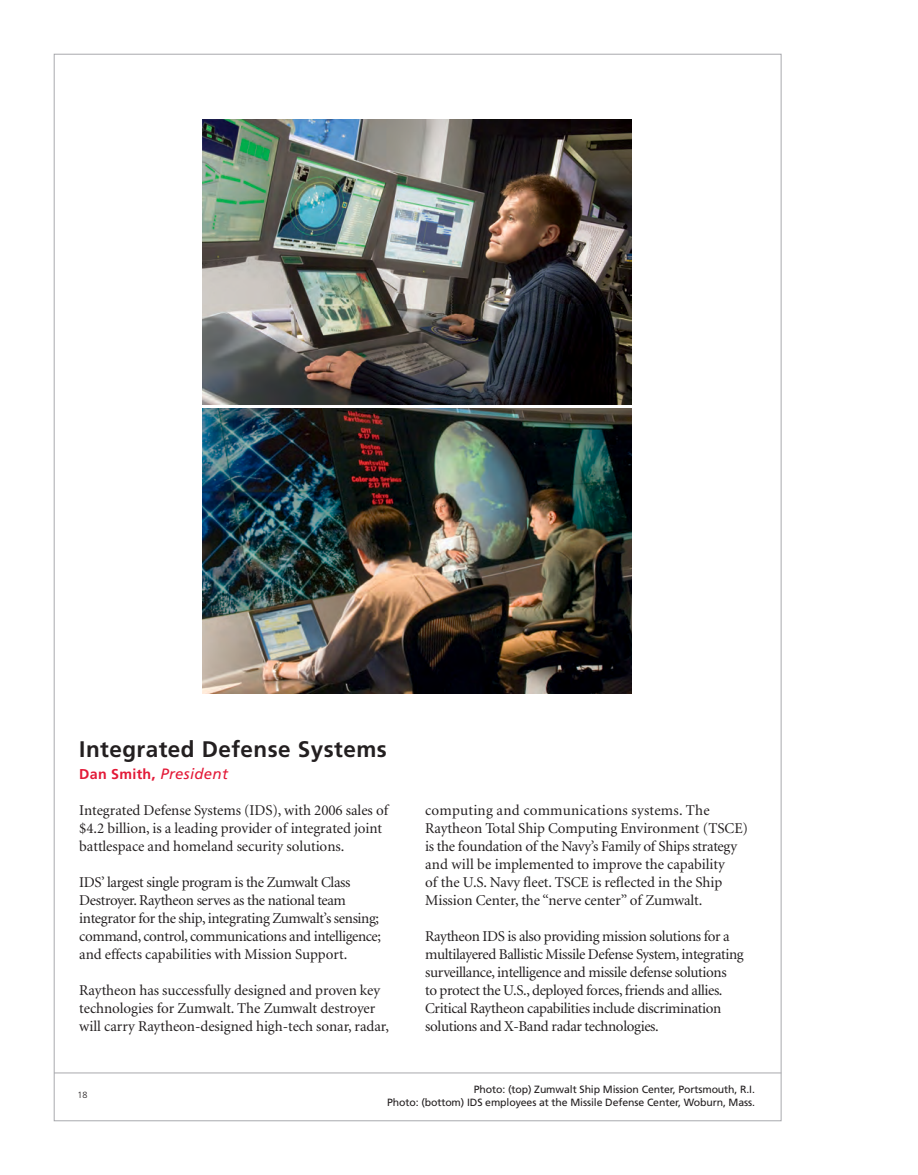
<style>
.page{position:relative;width:918px;height:1175px;background:#fff}
.page>*{position:absolute;margin:0;border:0;box-sizing:border-box;transform-origin:0 0}
.t1{font:700 22.5px "Frutiger";letter-spacing:.02em;color:#231f20}
.t2{font:15px/18px "Minion";letter-spacing:-.02em;color:#231f20}
.t3{font:italic 15px "Frutiger";letter-spacing:.02em;color:#e31937}
.t4{font:10.5px/13.5px "Frutiger";letter-spacing:-.01em;color:#231f20;text-align:right}
.t5{font:300 9px "Frutiger";color:#231f20}
.s1{font-weight:700;font-style:normal;font-size:14.25px}
.s2{font-weight:700;font-style:normal}
</style>
<div class="page">
<hr style="left:54px;top:1072px;width:727px;height:1px;background:#a8a9ad">
<img style="left:202px;top:120px;width:430px;height:284px">
<img style="left:202px;top:409px;width:430px;height:285px">
<h1 class="t1" style="left:79px;top:740px;width:309px">Integrated Defense Systems</h1>
<p class="t3" style="left:79px;top:768px;width:150px"><span class="s1">Dan Smith</span><span class="s2">,</span> President</p>
<p class="t2" style="left:79px;top:802px;width:310px">Integrated Defense Systems (IDS), with 2006 sales of $4.2 billion, is a leading provider of integrated joint battlespace and homeland security solutions.</p>
<p class="t2" style="left:79px;top:874px;width:303px">IDS’ largest single program is the Zumwalt Class Destroyer. Raytheon serves as the national team integrator for the ship, integrating Zumwalt’s sensing; command, control, communications and intelligence; and effects capabilities with Mission Support.</p>
<p class="t2" style="left:79px;top:982px;width:311px">Raytheon has successfully designed and proven key technologies for Zumwalt. The Zumwalt destroyer will carry Raytheon-designed high-tech sonar, radar,</p>
<p class="t2" style="left:425px;top:802px;width:324px">computing and communications systems. The Raytheon Total Ship Computing Environment (TSCE) is the foundation of the Navy’s Family of Ships strategy and will be implemented to improve the capability<br>of the U.S. Navy fleet. TSCE is reflected in the Ship Mission Center, the “nerve center” of Zumwalt.</p>
<p class="t2" style="left:425px;top:928px;width:320px">Raytheon IDS is also providing mission solutions for a multilayered Ballistic Missile Defense System, integrating surveillance, intelligence and missile defense solutions<br>to protect the U.S., deployed forces, friends and allies.<br>Critical Raytheon capabilities include discrimination solutions and X-Band radar technologies.</p>
<p class="t5" style="left:77px;top:1091px;width:12px">18</p>
<p class="t4" style="left:387px;top:1083px;width:369px">Photo: (top) Zumwalt Ship Mission Center, Portsmouth, R.I.<br>Photo: (bottom) IDS employees at the Missile Defense Center, Woburn, Mass.</p>
</div>
